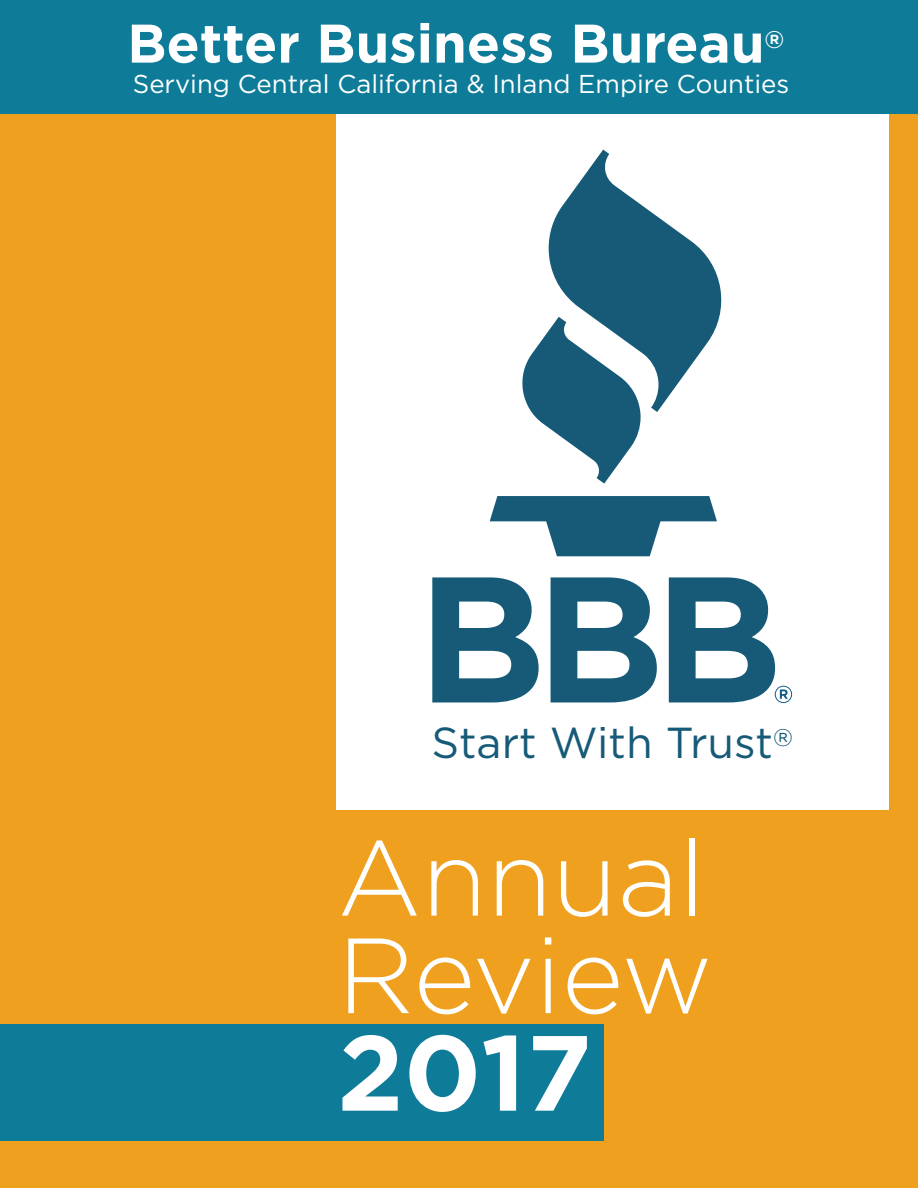
<style>
.page{position:relative;width:918px;height:1188px;background:#efa01f}
.page>*{position:absolute;margin:0;border:0;box-sizing:border-box;transform-origin:0 0}
.t1{font:300 106.65px/97.5px "Gotham";color:#fff;text-align:justify}
.t2{font:700 54.3px "Gotham";color:#fff}
.t3{font:43.35px "Gotham";color:#165a78}
.t4{font:25.8px "Gotham";color:#fff}
.t5{font:700 24px "Gotham";color:#fff}
.s1{font-weight:700}
</style>
<div class="page">
<div style="left:0;top:1024px;width:603px;height:117px;background:#0e7c99"></div>
<div style="left:0;top:0;width:918px;height:114px;background:#0e7c99"></div>
<div style="left:336px;top:114px;width:553px;height:696px;background:#fff"></div>
<svg style="left:490px;top:496px;width:227px;height:60px"></svg>
<svg style="left:522px;top:330px;width:119px;height:154px"></svg>
<svg style="left:549px;top:150px;width:173px;height:262px;fill:#165a78"></svg>
<svg style="left:432px;top:577px;width:107px;height:125px"></svg>
<svg style="left:551px;top:577px;width:106px;height:125px"></svg>
<svg style="left:669px;top:577px;width:123px;height:126px"></svg>
<p class="t2" style="left:127px;top:12px;width:639px">Better Business Bureau</p>
<p class="t5" style="left:765px;top:25px;width:21px">®</p>
<p class="t4" style="left:133px;top:70px;width:658px">Serving Central California &amp; Inland Empire Counties</p>
<p class="t3" style="left:432px;top:719px;width:363px">Start With Trust<sup>®</sup></p>
<p class="t1" style="left:337px;top:830px;width:377px">Annual Review <span class="s1">2017</span></p>
</div>
